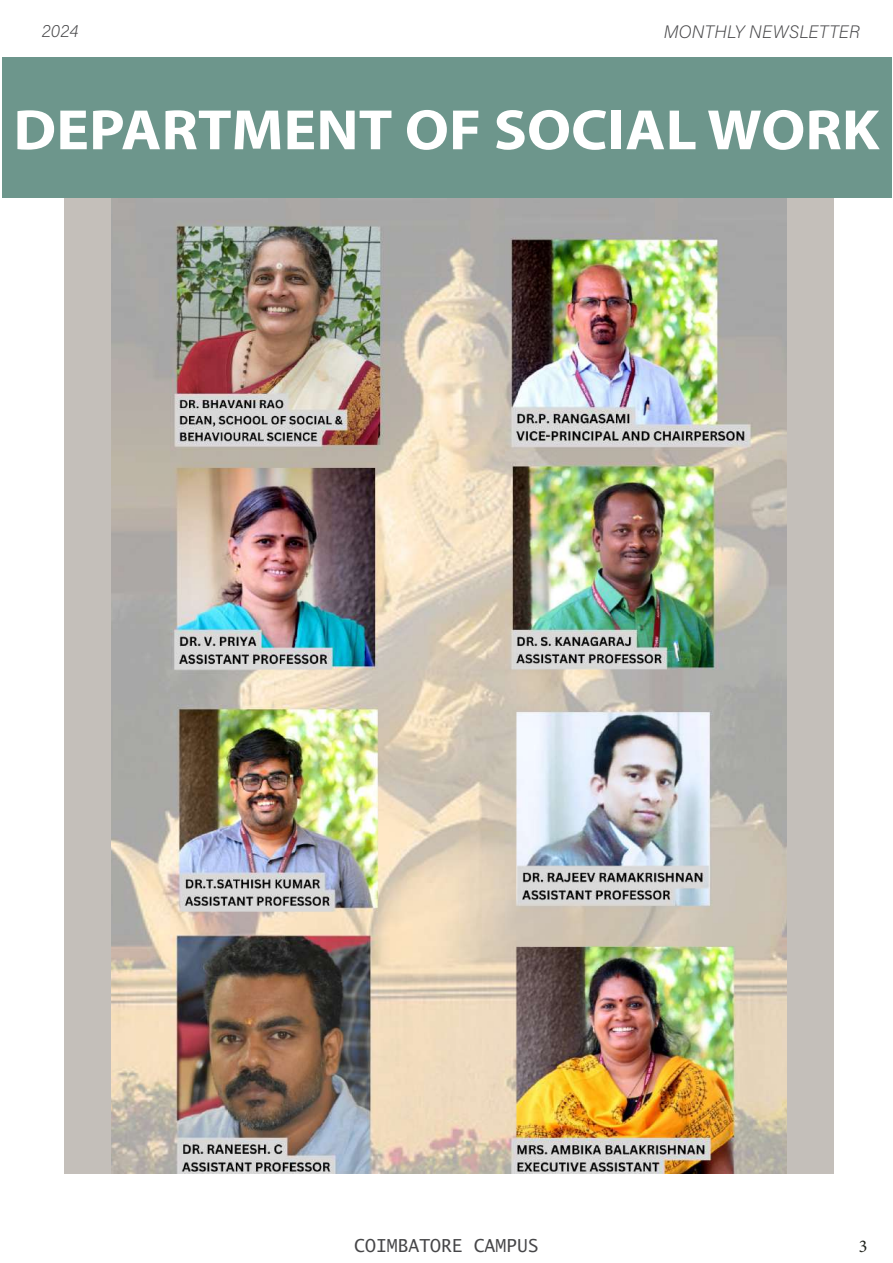
<style>
.page{position:relative;width:893px;height:1263px;background:#fff}
.page>*{position:absolute;margin:0;border:0;box-sizing:border-box;transform-origin:0 0}
.t1{font:700 57.3px "Myriad Pro";color:#fff;scale:1.07 1}
.t2{font:18px "Acumin Variable Concept";letter-spacing:.01em;color:#464648}
.t3{font:18px "Lucida Sans Typewriter";color:#464648}
.t4{font:18px "Minion Pro";color:#1e211b}
</style>
<div class="page">
<img style="left:111px;top:197px;width:676px;height:977px">
<div style="left:787px;top:189px;width:47px;height:985px;background:#c4bfba"></div>
<div style="left:64px;top:186px;width:47px;height:988px;background:#c4bfba"></div>
<div style="left:2px;top:57px;width:889px;height:140px;background:#6d968c"></div>
<p class="t2" style="left:42px;top:18px;width:38px">2024</p>
<p class="t2" style="left:664px;top:19px;width:198px">MONTHLY NEWSLETTER</p>
<p class="t1" style="left:13px;top:93px;width:811px">DEPARTMENT OF SOCIAL WORK</p>
<p class="t3" style="left:354px;top:1235px;width:186px">COIMBATORE CAMPUS</p>
<p class="t4" style="left:859px;top:1234px;width:10px">3</p>
</div>
